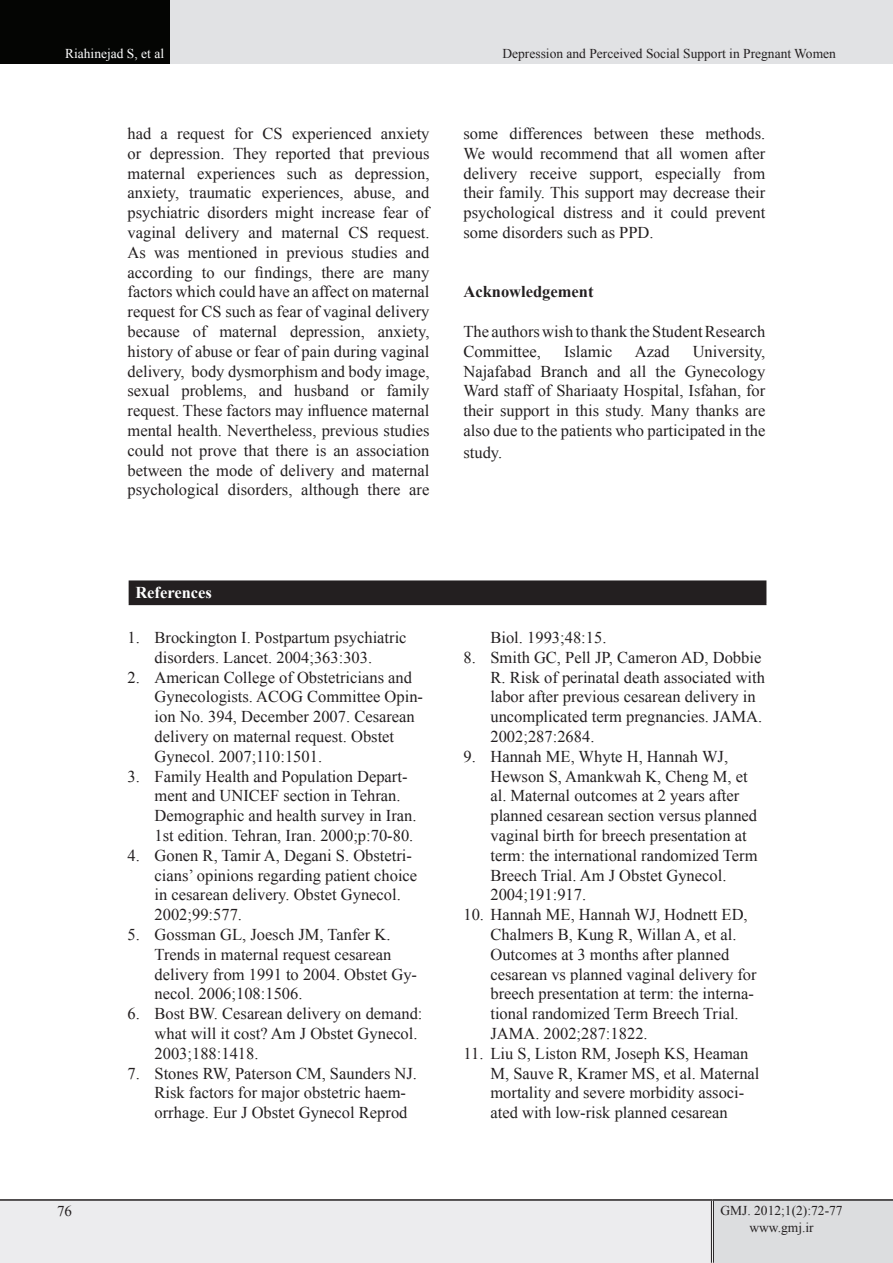
<style>
.page{position:relative;width:893px;height:1263px;background:#fff}
.page>*{position:absolute;margin:0;border:0;box-sizing:border-box;transform-origin:0 0}
.t1{font:16.5px/19.8px "Times New Roman";color:#231f20}
.t2{font:16.5px/19.8px "Times New Roman";color:#201d1e}
.t3{font:700 16.5px "Times New Roman";color:#231f20}
.t4{font:700 16.5px "Times New Roman";color:#fff}
.t5{font:15px "Times New Roman";color:#231f20}
.t6{font:13.5px/16.2px "Times New Roman";color:#231f20;text-align:center}
.t7{font:13.5px "Times New Roman";color:#fff}
.s1{color:#231f20}
.s2{color:#201d1e}
</style>
<div class="page">
<div style="left:129px;top:581px;width:637px;height:23px;background:#231f20"></div>
<hr style="left:129px;top:580px;width:637px;height:2px;background:#231f20">
<hr style="left:129px;top:604px;width:637px;height:1px;background:#231f20">
<div style="left:0;top:0;width:170px;height:64px;background:#040503"></div>
<div style="left:170px;top:0;width:723px;height:64px;background:#e1e2e4"></div>
<div style="left:0;top:1200px;width:712px;height:63px;background:#ececee"></div>
<div style="left:712px;top:1200px;width:181px;height:63px;background:#dcdddf"></div>
<hr style="left:711px;top:1201px;width:3px;height:62px;background:#fff">
<hr style="left:711px;top:1201px;width:1px;height:62px;background:#231f20">
<hr style="left:713px;top:1201px;width:1px;height:62px;background:#231f20">
<hr style="left:0;top:1199px;width:712px;height:2px;background:#231f20">
<hr style="left:712px;top:1199px;width:181px;height:2px;background:#231f20">
<p class="t7" style="left:65px;top:44px;width:100px">Riahinejad S, et al</p>
<p class="t6" style="left:502px;top:45px;width:335px">Depression and Perceived Social Support in Pregnant Women</p>
<p class="t1" style="left:128px;top:123px;width:303px;text-align:justify">had a request for CS experienced anxiety or depression. They reported that previous maternal experiences such as depression, anxiety, traumatic experiences, abuse, and psychiatric disorders might increase fear of vaginal delivery and maternal CS request.<br>As was mentioned in previous studies and according to our findings, there are many factors which could have an affect on maternal request for CS such as fear of vaginal delivery because of maternal depression, anxiety, history of abuse or fear of pain during vaginal delivery, body dysmorphism and body image, sexual problems, and husband or family request. These factors may influence maternal mental health. Nevertheless, previous studies could not prove that there is an association between the mode of delivery and maternal psychological disorders, although there are</p>
<p class="t1" style="left:463px;top:123px;width:303px;text-align:justify">some differences between these methods.<br>We would recommend that all women after delivery receive support, especially from their family. This support may decrease their psychological distress and it could prevent some disorders such as PPD.</p>
<p class="t3" style="left:463px;top:280px;width:132px">Acknowledgement</p>
<p class="t2" style="left:463px;top:321px;width:303px"><span class="s1">The authors wish to thank the</span> Student Research<br>Committee,</p>
<p class="t1" style="left:463px;top:341px;width:303px;text-align:justify;text-indent:229px"><span class="s2">University, Najafabad Branch and</span> all the Gynecology Ward staff of Shariaaty Hospital, Isfahan, for their support in this study. Many thanks are also due to the patients who participated in the</p>
<p class="t1" style="left:463px;top:442px;width:40px">study.</p>
<p class="t2" style="left:564px;top:341px;width:50px">Islamic</p>
<p class="t2" style="left:635px;top:341px;width:36px">Azad</p>
<p class="t4" style="left:135px;top:581px;width:78px">References</p>
<p class="t1" style="left:128px;top:627px;width:281px;text-align:center">1. Brockington I. Postpartum psychiatric disorders. Lancet. 2004;363:303.</p>
<p class="t1" style="left:155px;top:667px;width:270px;text-indent:-27px">2. American College of Obstetricians and Gynecologists. ACOG Committee Opin&shy;ion No. 394, December 2007. Cesarean delivery on maternal request. Obstet Gynecol. 2007;110:1501.</p>
<p class="t1" style="left:155px;top:766px;width:264px;text-indent:-27px">3. Family Health and Population Depart&shy;ment and UNICEF section in Tehran.<br>Demographic and health survey in Iran.<br>1st edition. Tehran, Iran. 2000;p:70-80.</p>
<p class="t1" style="left:155px;top:845px;width:264px;text-indent:-27px">4. Gonen R, Tamir A, Degani S. Obstetri&shy;cians’ opinions regarding patient choice in cesarean delivery. Obstet Gynecol.<br>2002;99:577.</p>
<p class="t1" style="left:155px;top:924px;width:264px;text-indent:-27px">5. Gossman GL, Joesch JM, Tanfer K.<br>Trends in maternal request cesarean delivery from 1991 to 2004. Obstet Gy&shy;necol. 2006;108:1506.</p>
<p class="t1" style="left:155px;top:1003px;width:269px;text-indent:-27px">6. Bost BW. Cesarean delivery on demand: what will it cost? Am J Obstet Gynecol.<br>2003;188:1418.</p>
<p class="t1" style="left:155px;top:1063px;width:264px;text-indent:-27px">7. Stones RW, Paterson CM, Saunders NJ.<br>Risk factors for major obstetric haem&shy;orrhage. Eur J Obstet Gynecol Reprod</p>
<p class="t1" style="left:490px;top:627px;width:117px">Biol. 1993;48:15.</p>
<p class="t1" style="left:490px;top:647px;width:276px;text-indent:-27px">8. Smith GC, Pell JP, Cameron AD, Dobbie R. Risk of perinatal death associated with labor after previous cesarean delivery in uncomplicated term pregnancies. JAMA.<br>2002;287:2684.</p>
<p class="t1" style="left:490px;top:746px;width:269px;text-indent:-27px">9. Hannah ME, Whyte H, Hannah WJ, Hewson S, Amankwah K, Cheng M, et al. Maternal outcomes at 2 years after planned cesarean section versus planned vaginal birth for breech presentation at term: the international randomized Term Breech Trial. Am J Obstet Gynecol.<br>2004;191:917.</p>
<p class="t1" style="left:490px;top:904px;width:268px;text-indent:-27px">10. Hannah ME, Hannah WJ, Hodnett ED, Chalmers B, Kung R, Willan A, et al.<br>Outcomes at 3 months after planned cesarean vs planned vaginal delivery for breech presentation at term: the interna&shy;tional randomized Term Breech Trial.<br>JAMA. 2002;287:1822.</p>
<p class="t1" style="left:490px;top:1043px;width:270px;text-indent:-27px">11. Liu S, Liston RM, Joseph KS, Heaman M, Sauve R, Kramer MS, et al. Maternal mortality and severe morbidity associ&shy;ated with low-risk planned cesarean</p>
<p class="t5" style="left:57px;top:1201px;width:16px">76</p>
<p class="t6" style="left:720px;top:1202px;width:124px">GMJ. 2012;1(2):72-77 www.gmj.ir</p>
</div>
